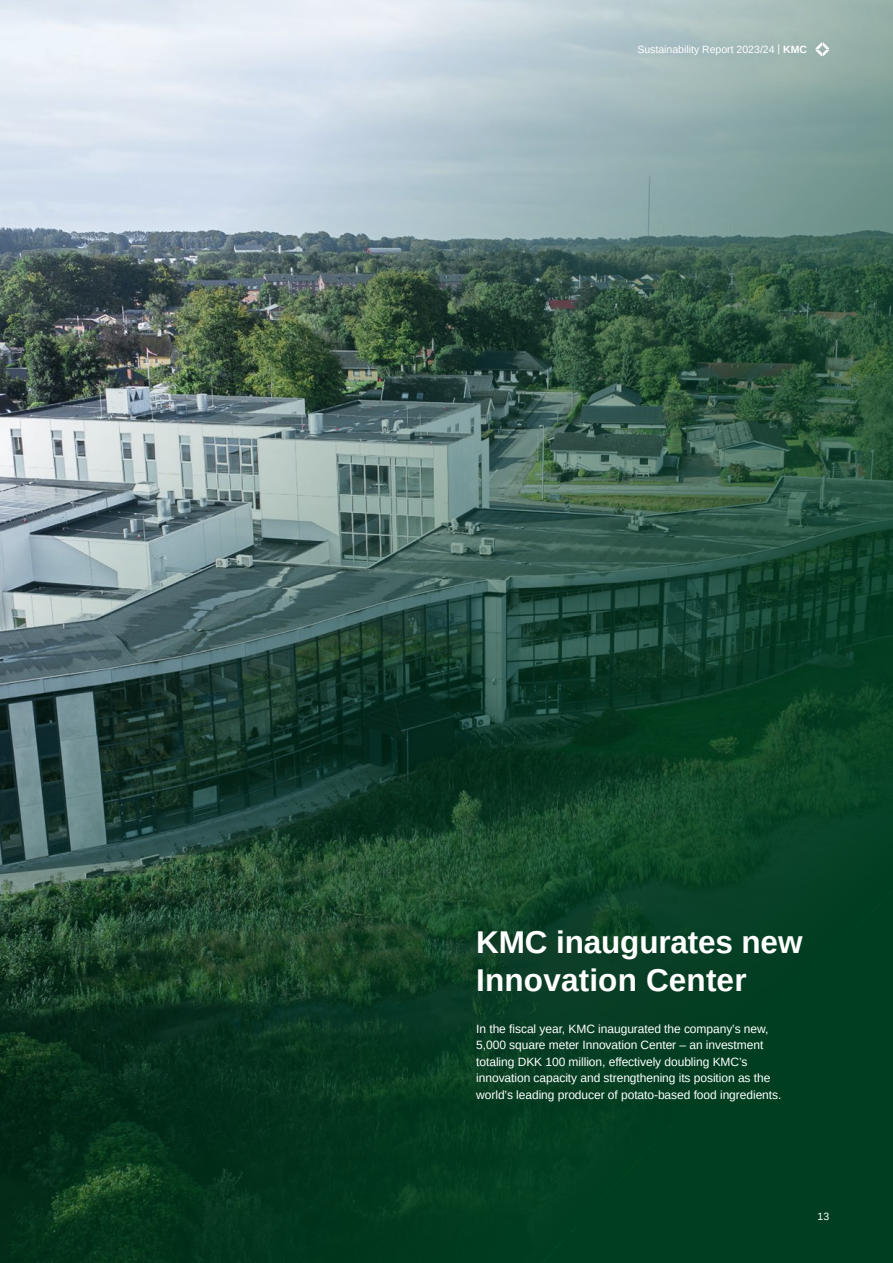
<style>
.page{position:relative;width:893px;height:1263px;background:#fff}
.page>*{position:absolute;margin:0;border:0;box-sizing:border-box;transform-origin:0 0}
.Rubrik_30_35{font:700 31.5px/37.8px "Arimo";color:#fff}
.Brødtekst{font:12px/16.5px "Arimo";letter-spacing:-.005em;color:#fff}
.t1{font:10.5px "Arimo";color:#fff}
.s1{font-weight:700}
</style>
<div class="page">
<img style="left:0;top:0;width:893px;height:1263px">
<svg style="left:542px;top:890px;width:351px;height:373px;background:#023e21"></svg>
<svg style="left:816px;top:43px;width:13px;height:13px"></svg>
<p class="t1" style="left:637px;top:43px;width:171px">Sustainability Report 2023/24 | <span class="s1">KMC</span></p>
<p class="Rubrik_30_35" style="left:476px;top:923px;width:328px">KMC inaugurates new<br>Innovation Center</p>
<p class="Brødtekst" style="left:476px;top:1020px;width:307px">In the fiscal year, KMC inaugurated the company’s new, 5,000 square meter Innovation Center – an investment totaling DKK 100 million, effectively doubling KMC’s innovation capacity and strengthening its position as the world’s leading producer of potato-based food ingredients.</p>
<p class="t1" style="left:817px;top:1210px;width:13px">13</p>
</div>
